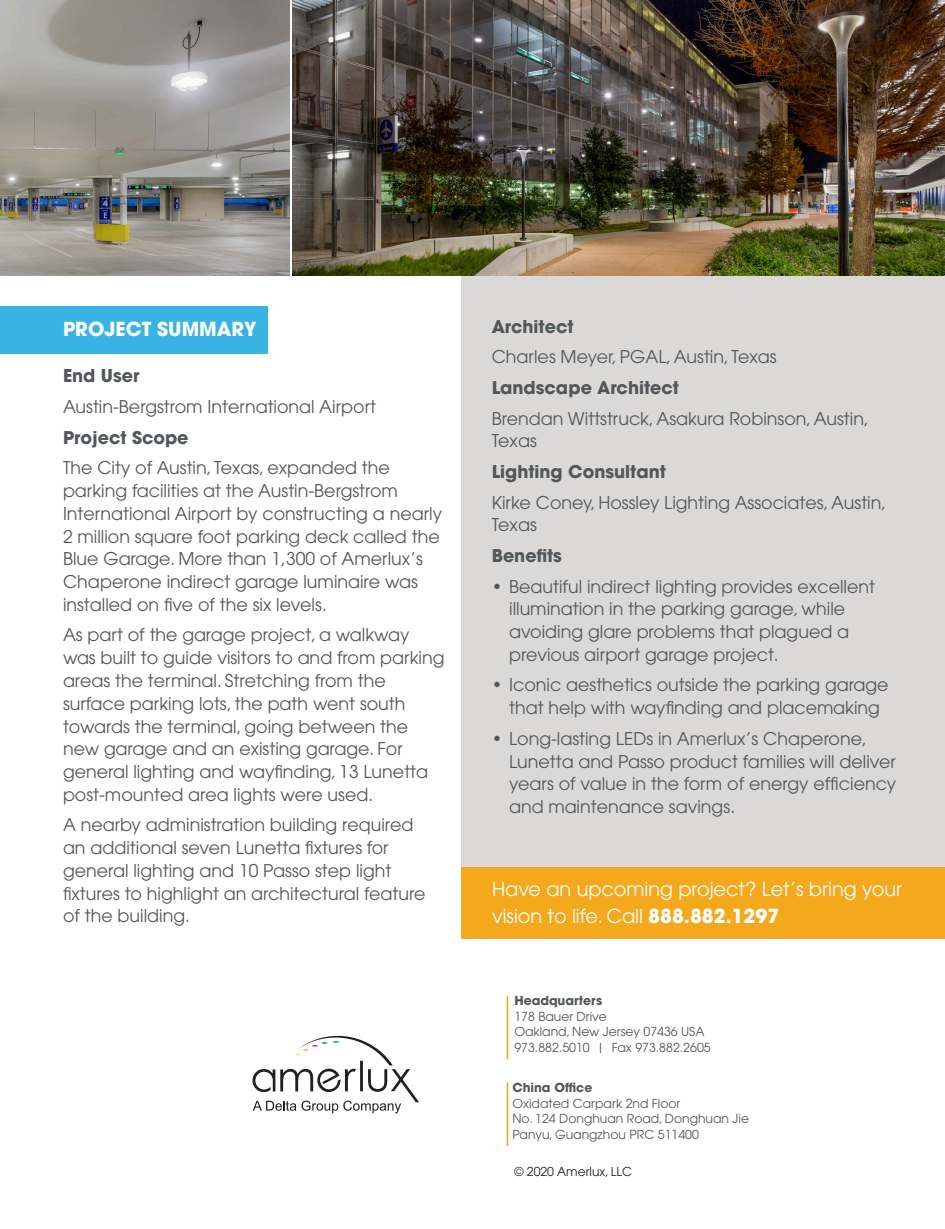
<style>
.page{position:relative;width:945px;height:1229px;background:#fff}
.page>*{position:absolute;margin:0;border:0;box-sizing:border-box;transform-origin:0 0}
.t1{font:19.25px/26.2px "Avant Garde";color:#fff}
.t2{font:700 19.25px "Avant Garde";color:#fff}
.t3{font:17.5px/22.8px "Avant Garde";color:#52575a}
.t4{font:700 17.5px "Avant Garde";color:#52575a}
.t5{font:12.42px "Avant Garde";color:#52575a}
.t6{font:700 12.42px "Avant Garde";color:#52575a}
.t7{font:12.25px "Avant Garde";color:#231f20}
.s1{font-weight:700}
</style>
<div class="page">
<div style="left:461px;top:234px;width:484px;height:633px;background:#dad9d8"></div>
<div style="left:0;top:306px;width:268px;height:48px;background:#38b3e4"></div>
<div style="left:461px;top:867px;width:484px;height:72px;background:#f4a81c"></div>
<img style="left:292px;top:0;width:653px;height:276px">
<img style="left:0;top:0;width:290px;height:276px">
<hr style="left:507px;top:995px;width:1px;height:64px;background:#f4a81c">
<hr style="left:507px;top:1082px;width:1px;height:64px;background:#f4a81c">
<svg style="left:253px;top:1035px;width:166px;height:78px"></svg>
<p class="t2" style="left:63px;top:317px;width:195px">PROJECT SUMMARY</p>
<p class="t4" style="left:63px;top:364px;width:78px">End User</p>
<p class="t3" style="left:63px;top:395px;width:315px">Austin-Bergstrom International Airport</p>
<p class="t4" style="left:63px;top:426px;width:127px">Project Scope</p>
<p class="t3" style="left:63px;top:456px;width:381px">The City of Austin, Texas, expanded the parking facilities at the Austin-Bergstrom International Airport by constructing a nearly 2 million square foot parking deck called the Blue Garage. More than 1,300 of Amerlux’s Chaperone indirect garage luminaire was installed on five of the six levels.</p>
<p class="t3" style="left:63px;top:623px;width:383px">As part of the garage project, a walkway was built to guide visitors to and from parking areas the terminal. Stretching from the surface parking lots, the path went south towards the terminal, going between the new garage and an existing garage. For general lighting and wayfinding, 13 Lunetta post-mounted area lights were used.</p>
<p class="t3" style="left:63px;top:813px;width:364px">A nearby administration building required an additional seven Lunetta fixtures for general lighting and 10 Passo step light fixtures to highlight an architectural feature of the building.</p>
<p class="t4" style="left:492px;top:315px;width:83px">Architect</p>
<p class="t3" style="left:492px;top:345px;width:286px">Charles Meyer, PGAL, Austin, Texas</p>
<p class="t4" style="left:492px;top:376px;width:189px">Landscape Architect</p>
<p class="t3" style="left:492px;top:407px;width:379px">Brendan Wittstruck, Asakura Robinson, Austin,<br>Texas</p>
<p class="t4" style="left:492px;top:460px;width:176px">Lighting Consultant</p>
<p class="t3" style="left:492px;top:491px;width:396px">Kirke Coney, Hossley Lighting Associates, Austin,<br>Texas</p>
<p class="t4" style="left:492px;top:544px;width:72px">Benefits</p>
<p class="t3" style="left:509px;top:575px;width:367px;text-indent:-18px">• Beautiful indirect lighting provides excellent illumination in the parking garage, while avoiding glare problems that plagued a previous airport garage project.</p>
<p class="t3" style="left:492px;top:673px;width:399px;text-align:center">• Iconic aesthetics outside the parking garage that help with wayfinding and placemaking</p>
<p class="t3" style="left:509px;top:727px;width:388px;text-indent:-18px">• Long-lasting LEDs in Amerlux’s Chaperone, Lunetta and Passo product families will deliver years of value in the form of energy efficiency and maintenance savings.</p>
<p class="t1" style="left:492px;top:876px;width:411px">Have an upcoming project? Let’s bring your vision to life. Call <span class="s1">888.882.1297</span></p>
<p class="t6" style="left:514px;top:992px;width:89px">Headquarters</p>
<p class="t5" style="left:514px;top:1008px;width:94px">178 Bauer Drive</p>
<p class="t5" style="left:514px;top:1024px;width:192px">Oakland, New Jersey 07436 USA</p>
<p class="t5" style="left:514px;top:1039px;width:198px">973.882.5010 | Fax 973.882.2605</p>
<p class="t6" style="left:512px;top:1079px;width:81px">China Office</p>
<p class="t5" style="left:512px;top:1095px;width:169px">Oxidated Carpark 2nd Floor</p>
<p class="t5" style="left:512px;top:1111px;width:238px">No. 124 Donghuan Road, Donghuan Jie</p>
<p class="t5" style="left:512px;top:1126px;width:188px">Panyu, Guangzhou PRC 511400</p>
<p class="t7" style="left:514px;top:1163px;width:119px">© 2020 Amerlux, LLC</p>
</div>
